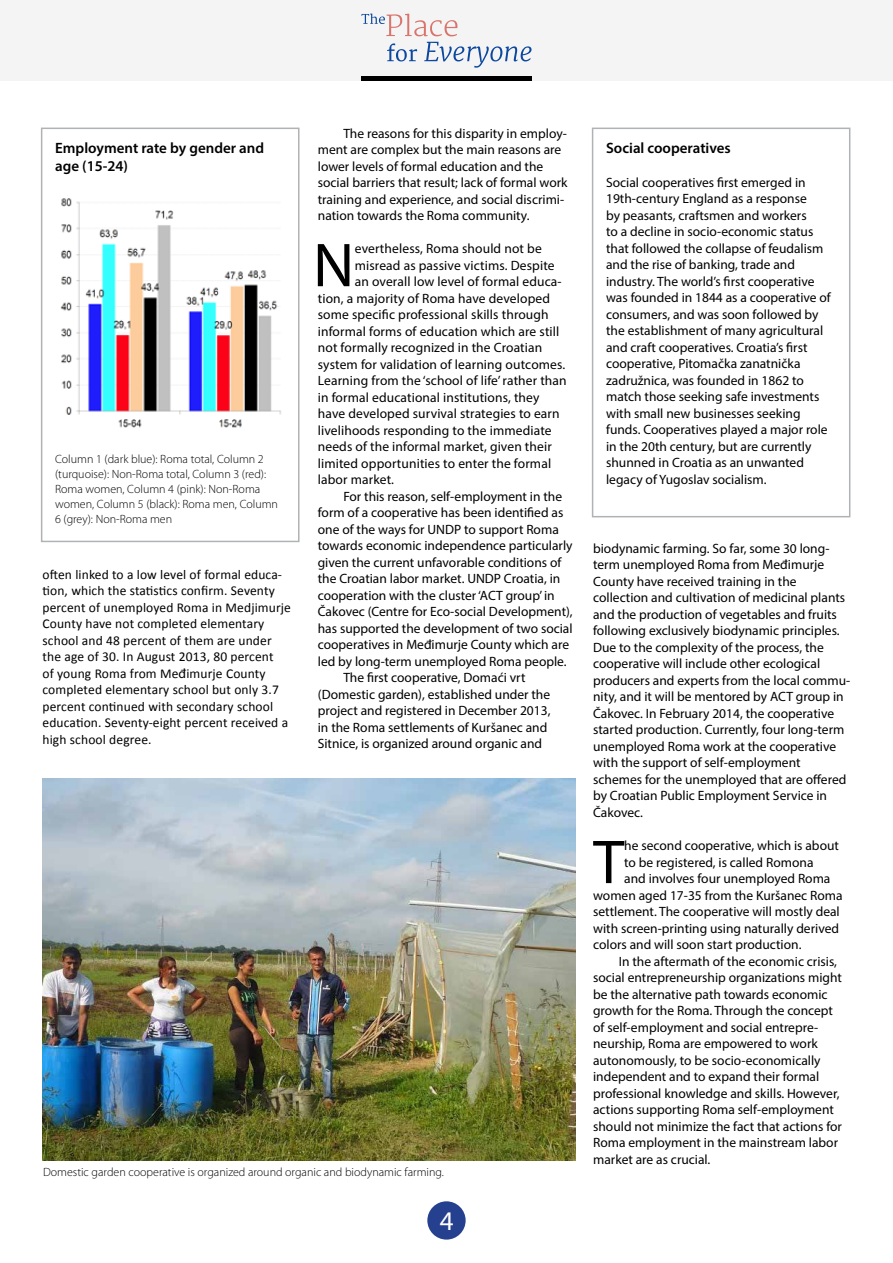
<style>
.page{position:relative;width:893px;height:1263px;background:#fff}
.page>*{position:absolute;margin:0;border:0;box-sizing:border-box;transform-origin:0 0}
.t1{font:62.4px "Myriad Pro";color:#000}
.t2{font:27px "Myriad Pro";color:#fff}
.t3{font:600 15px/18px "Myriad Pro";color:#000}
.t4{font:13.5px/16.5px "Myriad Pro";color:#000}
.t5{font:13.5px/16.5px "Calibri";letter-spacing:.01em;color:#000}
.t6{font:300 12px/15px "Myriad Pro";color:#000}
.s1{font-family:"Myriad Pro"}
</style>
<div class="page">
<img style="left:60px;top:198px;width:221px;height:230px">
<div style="left:41px;top:128px;width:258px;height:414px;border:2px solid #afb3b5"></div>
<div style="left:592px;top:128px;width:258px;height:389px;border:2px solid #afb3b5"></div>
<img style="left:42px;top:778px;width:534px;height:382px">
<div style="left:0;top:0;width:893px;height:80px;background:#f4f4f5"></div>
<div style="left:427px;top:1201px;width:39px;height:38px;background:#24408e;border-radius:50%"></div>
<hr style="left:361px;top:76px;width:170px;height:4px;background:#000">
<svg style="left:387px;top:42px;width:144px;height:26px"></svg>
<svg style="left:361px;top:14px;width:96px;height:22px"></svg>
<p class="t3" style="left:55px;top:139px;width:210px">Employment rate by gender and age (15-24)</p>
<p class="t6" style="left:55px;top:452px;width:224px">Column 1 (dark blue): Roma total, Column 2 (turquoise): Non-Roma total, Column 3 (red):<br>Roma women, Column 4 (pink): Non-Roma women, Column 5 (black): Roma men, Column 6 (grey): Non-Roma men</p>
<p class="t5" style="left:43px;top:566px;width:250px">often linked to a low level of formal educa&shy;tion, which the statistics confirm. Seventy percent of unemployed Roma in Medjimurje County have not completed elementary school and 48 percent of them are under the age of 30. In August 2013, 80 percent<br>of young Roma from Me<span class="s1">đ</span>imurje County completed elementary school but only 3.7 percent continued with secondary school education. Seventy-eight percent received a high school degree.</p>
<p class="t4" style="left:318px;top:125px;width:251px;text-indent:26px">The reasons for this disparity in employ&shy;ment are complex but the main reasons are lower levels of formal education and the social barriers that result; lack of formal work training and experience, and social discrimi&shy;nation towards the Roma community.</p>
<h1 class="t1" style="left:313px;top:227px;width:43px">N</h1>
<p class="t4" style="left:355px;top:240px;width:188px">evertheless, Roma should not be</p>
<p class="t4" style="left:355px;top:257px;width:201px">misread as passive victims. Despite</p>
<p class="t4" style="left:355px;top:273px;width:208px">an overall low level of formal educa-</p>
<p class="t4" style="left:318px;top:290px;width:234px">tion, a majority of Roma have developed</p>
<p class="t4" style="left:318px;top:306px;width:232px">some specific professional skills through</p>
<p class="t4" style="left:318px;top:323px;width:243px">informal forms of education which are still</p>
<p class="t4" style="left:318px;top:339px;width:226px">not formally recognized in the Croatian</p>
<p class="t4" style="left:318px;top:356px;width:249px">system for validation of learning outcomes.</p>
<p class="t4" style="left:318px;top:372px;width:250px">Learning from the ‘school of life’ rather than</p>
<p class="t4" style="left:318px;top:389px;width:223px">in formal educational institutions, they</p>
<p class="t4" style="left:318px;top:405px;width:243px">have developed survival strategies to earn</p>
<p class="t4" style="left:318px;top:422px;width:235px">livelihoods responding to the immediate</p>
<p class="t4" style="left:318px;top:438px;width:235px">needs of the informal market, given their</p>
<p class="t4" style="left:318px;top:455px;width:235px">limited opportunities to enter the formal</p>
<p class="t4" style="left:318px;top:471px;width:78px">labor market.</p>
<p class="t4" style="left:343px;top:488px;width:220px">For this reason, self-employment in the</p>
<p class="t4" style="left:318px;top:504px;width:247px">form of a cooperative has been identified as</p>
<p class="t4" style="left:318px;top:521px;width:242px">one of the ways for UNDP to support Roma</p>
<p class="t4" style="left:318px;top:537px;width:256px">towards economic independence particularly</p>
<p class="t4" style="left:318px;top:554px;width:245px">given the current unfavorable conditions of</p>
<p class="t4" style="left:318px;top:570px;width:244px">the Croatian labor market. UNDP Croatia, in</p>
<p class="t4" style="left:318px;top:587px;width:238px">cooperation with the cluster ‘ACT group’ in</p>
<p class="t4" style="left:318px;top:603px;width:256px">Čakovec (Centre for Eco-social Development),</p>
<p class="t4" style="left:318px;top:620px;width:256px">has supported the development of two social</p>
<p class="t4" style="left:318px;top:636px;width:253px">cooperatives in Međimurje County which are</p>
<p class="t4" style="left:318px;top:653px;width:250px">led by long-term unemployed Roma people.</p>
<p class="t4" style="left:343px;top:669px;width:184px">The first cooperative, Domaći vrt</p>
<p class="t4" style="left:318px;top:686px;width:234px">(Domestic garden), established under the</p>
<p class="t4" style="left:318px;top:702px;width:234px">project and registered in December 2013,</p>
<p class="t4" style="left:318px;top:719px;width:231px">in the Roma settlements of Kuršanec and</p>
<p class="t4" style="left:318px;top:735px;width:226px">Sitnice, is organized around organic and</p>
<p class="t6" style="left:43px;top:1164px;width:402px">Domestic garden cooperative is organized around organic and biodynamic farming.</p>
<h2 class="t2" style="left:440px;top:1204px;width:15px">4</h2>
<p class="t3" style="left:606px;top:139px;width:126px">Social cooperatives</p>
<p class="t4" style="left:606px;top:174px;width:226px">Social cooperatives first emerged in 19th-century England as a response<br>by peasants, craftsmen and workers<br>to a decline in socio-economic status that followed the collapse of feudalism and the rise of banking, trade and industry. The world’s first cooperative was founded in 1844 as a cooperative of consumers, and was soon followed by the establishment of many agricultural and craft cooperatives. Croatia’s first cooperative, Pitomačka zanatnička zadružnica, was founded in 1862 to match those seeking safe investments with small new businesses seeking funds. Cooperatives played a major role in the 20th century, but are currently shunned in Croatia as an unwanted legacy of Yugoslav socialism.</p>
<p class="t4" style="left:593px;top:540px;width:259px">biodynamic farming. So far, some 30 long&shy;term unemployed Roma from Međimurje County have received training in the collection and cultivation of medicinal plants and the production of vegetables and fruits following exclusively biodynamic principles.<br>Due to the complexity of the process, the cooperative will include other ecological producers and experts from the local commu&shy;nity, and it will be mentored by ACT group in Čakovec. In February 2014, the cooperative started production. Currently, four long-term unemployed Roma work at the cooperative with the support of self-employment schemes for the unemployed that are offered by Croatian Public Employment Service in Čakovec.</p>
<h1 class="t1" style="left:593px;top:824px;width:33px">T</h1>
<p class="t4" style="left:624px;top:837px;width:216px">he second cooperative, which is about</p>
<p class="t4" style="left:624px;top:854px;width:191px">to be registered, is called Romona</p>
<p class="t4" style="left:624px;top:870px;width:208px">and involves four unemployed Roma</p>
<p class="t4" style="left:593px;top:887px;width:251px">women aged 17-35 from the Kuršanec Roma</p>
<p class="t4" style="left:593px;top:903px;width:248px">settlement. The cooperative will mostly deal</p>
<p class="t4" style="left:593px;top:919px;width:247px">with screen-printing using naturally derived</p>
<p class="t4" style="left:593px;top:936px;width:210px">colors and will soon start production.</p>
<p class="t4" style="left:619px;top:952px;width:220px">In the aftermath of the economic crisis,</p>
<p class="t4" style="left:593px;top:969px;width:250px">social entrepreneurship organizations might</p>
<p class="t4" style="left:593px;top:985px;width:236px">be the alternative path towards economic</p>
<p class="t4" style="left:593px;top:1002px;width:241px">growth for the Roma. Through the concept</p>
<p class="t4" style="left:593px;top:1018px;width:227px">of self-employment and social entrepre-</p>
<p class="t4" style="left:593px;top:1035px;width:226px">neurship, Roma are empowered to work</p>
<p class="t4" style="left:593px;top:1051px;width:229px">autonomously, to be socio-economically</p>
<p class="t4" style="left:593px;top:1068px;width:228px">independent and to expand their formal</p>
<p class="t4" style="left:593px;top:1084px;width:248px">professional knowledge and skills. However,</p>
<p class="t4" style="left:593px;top:1101px;width:242px">actions supporting Roma self-employment</p>
<p class="t4" style="left:593px;top:1117px;width:250px">should not minimize the fact that actions for</p>
<p class="t4" style="left:593px;top:1134px;width:246px">Roma employment in the mainstream labor</p>
<p class="t4" style="left:593px;top:1150px;width:119px">market are as crucial.</p>
</div>
